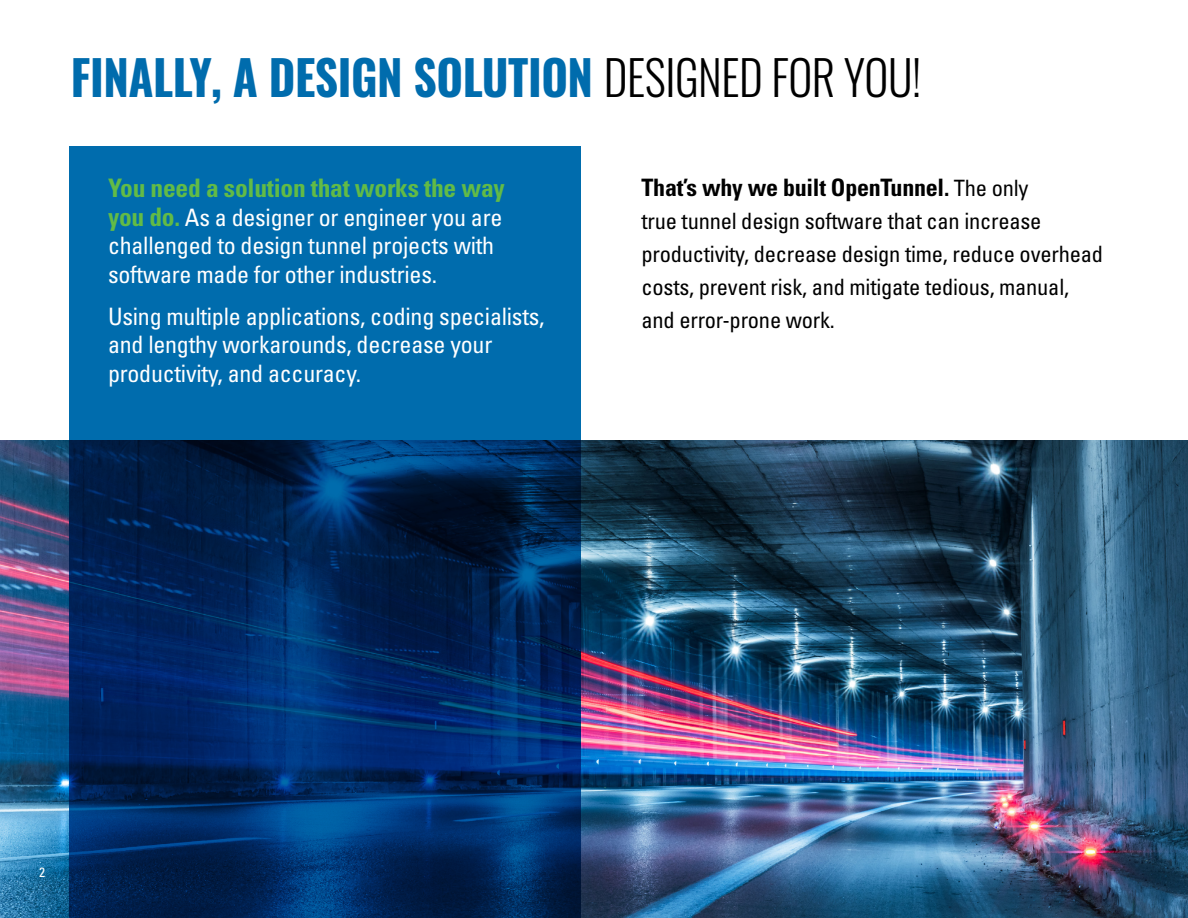
<style>
.page{position:relative;width:1188px;height:918px;background:#fff}
.page>*{position:absolute;margin:0;border:0;box-sizing:border-box;transform-origin:0 0}
.t1{font:700 48px "Oswald";letter-spacing:-.01em;color:#006cad;scale:.95 1}
.t2{font:700 condensed 25.5px "Univers";letter-spacing:-.01em;color:#62bb46}
.t3{font:condensed 24px/28.5px "Univers";letter-spacing:-.01em;color:#fff}
.t4{font:700 condensed 24px "Univers";letter-spacing:-.01em;color:#000}
.t5{font:condensed 22.5px/33px "Univers";letter-spacing:-.01em;color:#000}
.t6{font:condensed 13.5px "Univers";color:#fff}
.s1{font-weight:300;color:#000}
.s2{font-weight:700;font-size:25.5px;color:#62bb46}
.s3{font-weight:400;font-size:22.5px}
</style>
<div class="page">
<img style="left:0;top:441px;width:1188px;height:477px">
<svg style="left:69px;top:147px;width:512px;height:771px;background:#00427c"></svg>
<h1 class="t1" style="left:71px;top:53px;width:897px">FINALLY, A DESIGN SOLUTION <span class="s1">DESIGNED FOR YOU!</span></h1>
<p class="t2" style="left:108px;top:173px;width:398px">You need a solution that works the way</p>
<p class="t3" style="left:108px;top:203px;width:396px"><span class="s2">you do.</span> As a designer or engineer you are challenged to design tunnel projects with software made for other industries.</p>
<p class="t3" style="left:108px;top:302px;width:438px">Using multiple applications, coding specialists, and lengthy workarounds, decrease your productivity, and accuracy.</p>
<p class="t4" style="left:642px;top:173px;width:389px">That’s why we built OpenTunnel. <span class="s3">The only</span></p>
<p class="t5" style="left:642px;top:204px;width:463px">true tunnel design software that can increase productivity, decrease design time, reduce overhead costs, prevent risk, and mitigate tedious, manual, and error-prone work.</p>
<p class="t6" style="left:39px;top:864px;width:7px">2</p>
</div>
